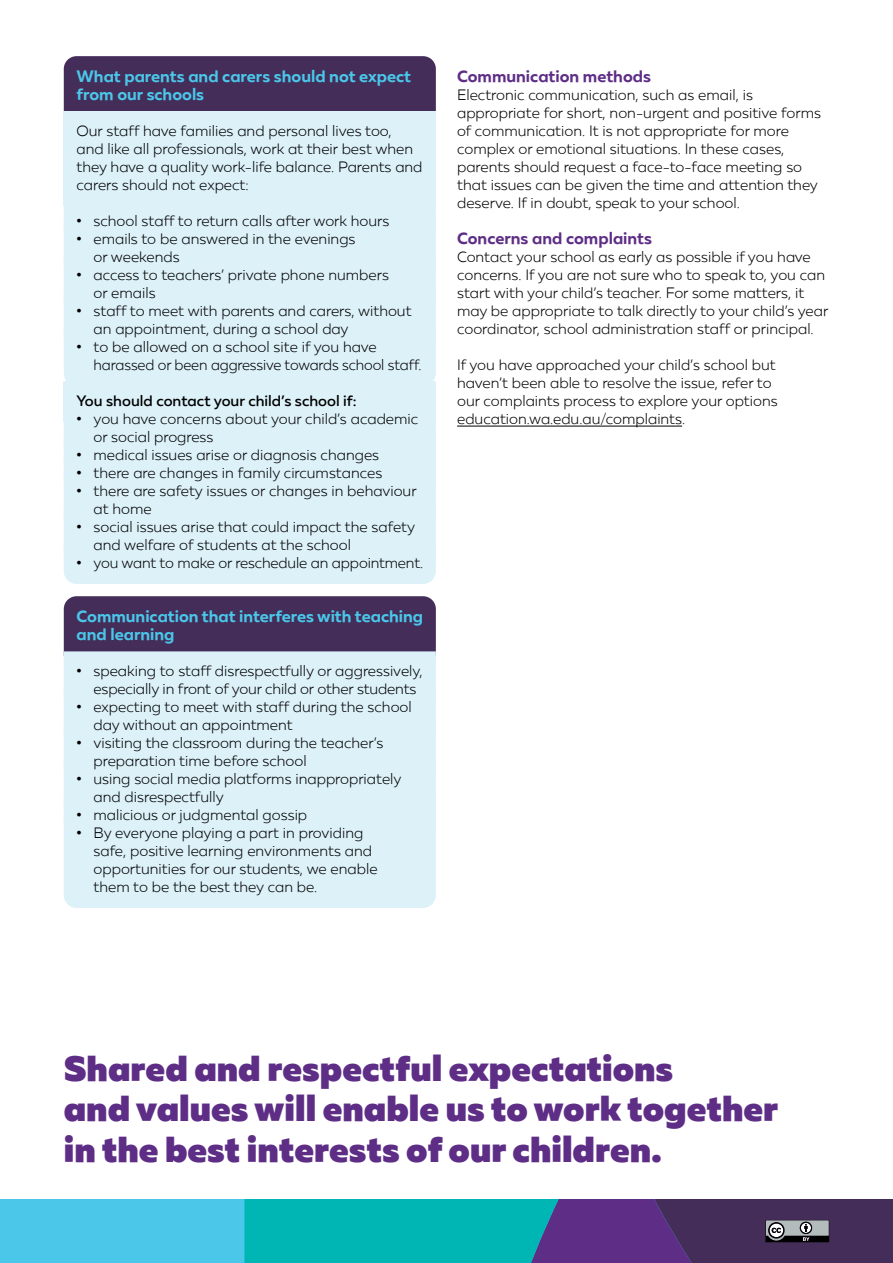
<style>
.page{position:relative;width:893px;height:1263px;background:#fff}
.page>*{position:absolute;margin:0;border:0;box-sizing:border-box;transform-origin:0 0}
.t1{font:900 36px/40.5px "Muller DOE";color:#5e2e86}
.Heading_2_SHADED{font:700 16.5px/18px "Muller DOE";color:#4ac7e9}
.Heading_2{font:700 16.5px "Muller DOE";color:#5e2e86}
.Body_Copy{font:300 15px/18px "Muller DOE";color:#000}
.Body_SHADED{font:300 15px/18px "Muller DOE";color:#000}
.HEading_3_SHADED{font:500 15px "Muller DOE";color:#000}
.s1{font-family:"Arial";font-weight:400}
</style>
<div class="page">
<div style="left:0;top:1199px;width:893px;height:64px;background:#4ac7e9"></div>
<svg style="left:244px;top:1199px;width:649px;height:64px;background:#2b6f8d"></svg>
<div style="left:64px;top:56px;width:372px;height:55px;background:#442d59"></div>
<div style="left:64px;top:111px;width:372px;height:95px;background:#ddf1f9"></div>
<div style="left:64px;top:206px;width:372px;height:175px;background:#ddf1f9"></div>
<div style="left:64px;top:381px;width:372px;height:41px;background:#ddf1f9"></div>
<div style="left:64px;top:422px;width:372px;height:162px;background:#ddf1f9"></div>
<svg style="left:64px;top:596px;width:372px;height:312px;background:#c2cedc"></svg>
<hr style="left:457px;top:426px;width:225px;height:1px;background:#000">
<p class="Heading_2_SHADED" style="left:77px;top:67px;width:336px">What parents and carers should not expect from our schools</p>
<p class="Body_SHADED" style="left:77px;top:121px;width:348px">Our staff have families and personal lives too, and like all professionals, work at their best when they have a quality work-life balance. Parents and carers should not expect:</p>
<p class="Body_Copy" style="left:77px;top:211px;width:314px"><span class="s1">•</span> school staff to return calls after work hours</p>
<p class="Body_Copy" style="left:94px;top:229px;width:264px;text-indent:-17px"><span class="s1">•</span> emails to be answered in the evenings or weekends</p>
<p class="Body_Copy" style="left:94px;top:265px;width:297px;text-indent:-17px"><span class="s1">•</span> access to teachers’ private phone numbers or emails</p>
<p class="Body_Copy" style="left:94px;top:301px;width:320px;text-indent:-17px"><span class="s1">•</span> staff to meet with parents and carers, without an appointment, during a school day</p>
<p class="Body_Copy" style="left:94px;top:337px;width:329px;text-indent:-17px"><span class="s1">•</span> to be allowed on a school site if you have harassed or been aggressive towards school staff.</p>
<p class="HEading_3_SHADED" style="left:77px;top:391px;width:282px">You should contact your child’s school if:</p>
<p class="Body_Copy" style="left:94px;top:409px;width:326px;text-indent:-17px"><span class="s1">•</span> you have concerns about your child’s academic or social progress</p>
<p class="Body_Copy" style="left:77px;top:445px;width:304px"><span class="s1">•</span> medical issues arise or diagnosis changes</p>
<p class="Body_Copy" style="left:77px;top:463px;width:307px"><span class="s1">•</span> there are changes in family circumstances</p>
<p class="Body_Copy" style="left:94px;top:481px;width:325px;text-indent:-17px"><span class="s1">•</span> there are safety issues or changes in behaviour at home</p>
<p class="Body_Copy" style="left:94px;top:517px;width:323px;text-indent:-17px"><span class="s1">•</span> social issues arise that could impact the safety and welfare of students at the school</p>
<p class="Body_Copy" style="left:77px;top:553px;width:348px"><span class="s1">•</span> you want to make or reschedule an appointment.</p>
<p class="Heading_2_SHADED" style="left:77px;top:607px;width:348px">Communication that interferes with teaching and learning</p>
<p class="Body_Copy" style="left:94px;top:661px;width:331px;text-indent:-17px"><span class="s1">•</span> speaking to staff disrespectfully or aggressively, especially in front of your child or other students</p>
<p class="Body_Copy" style="left:94px;top:697px;width:320px;text-indent:-17px"><span class="s1">•</span> expecting to meet with staff during the school day without an appointment</p>
<p class="Body_Copy" style="left:94px;top:733px;width:291px;text-indent:-17px"><span class="s1">•</span> visiting the classroom during the teacher’s preparation time before school</p>
<p class="Body_Copy" style="left:94px;top:769px;width:310px;text-indent:-17px"><span class="s1">•</span> using social media platforms inappropriately and disrespectfully</p>
<p class="Body_Copy" style="left:77px;top:805px;width:232px"><span class="s1">•</span> malicious or judgmental gossip</p>
<p class="Body_Copy" style="left:94px;top:823px;width:286px;text-indent:-17px"><span class="s1">•</span> By everyone playing a part in providing safe, positive learning environments and opportunities for our students, we enable them to be the best they can be.</p>
<h2 class="Heading_2" style="left:457px;top:66px;width:195px">Communication methods</h2>
<p class="Body_Copy" style="left:457px;top:85px;width:365px">Electronic communication, such as email, is appropriate for short, non-urgent and positive forms of communication. It is not appropriate for more complex or emotional situations. In these cases, parents should request a face-to-face meeting so that issues can be given the time and attention they deserve. If in doubt, speak to your school.</p>
<h2 class="Heading_2" style="left:457px;top:228px;width:196px">Concerns and complaints</h2>
<p class="Body_Copy" style="left:457px;top:247px;width:373px">Contact your school as early as possible if you have concerns. If you are not sure who to speak to, you can start with your child’s teacher. For some matters, it may be appropriate to talk directly to your child’s year coordinator, school administration staff or principal.</p>
<p class="Body_Copy" style="left:457px;top:355px;width:322px">If you have approached your child’s school but haven’t been able to resolve the issue, refer to our complaints process to explore your options education.wa.edu.au/complaints.</p>
<h1 class="t1" style="left:64px;top:1049px;width:716px">Shared and respectful expectations<br>and values will enable us to work together in the best interests of our children.</h1>
</div>
